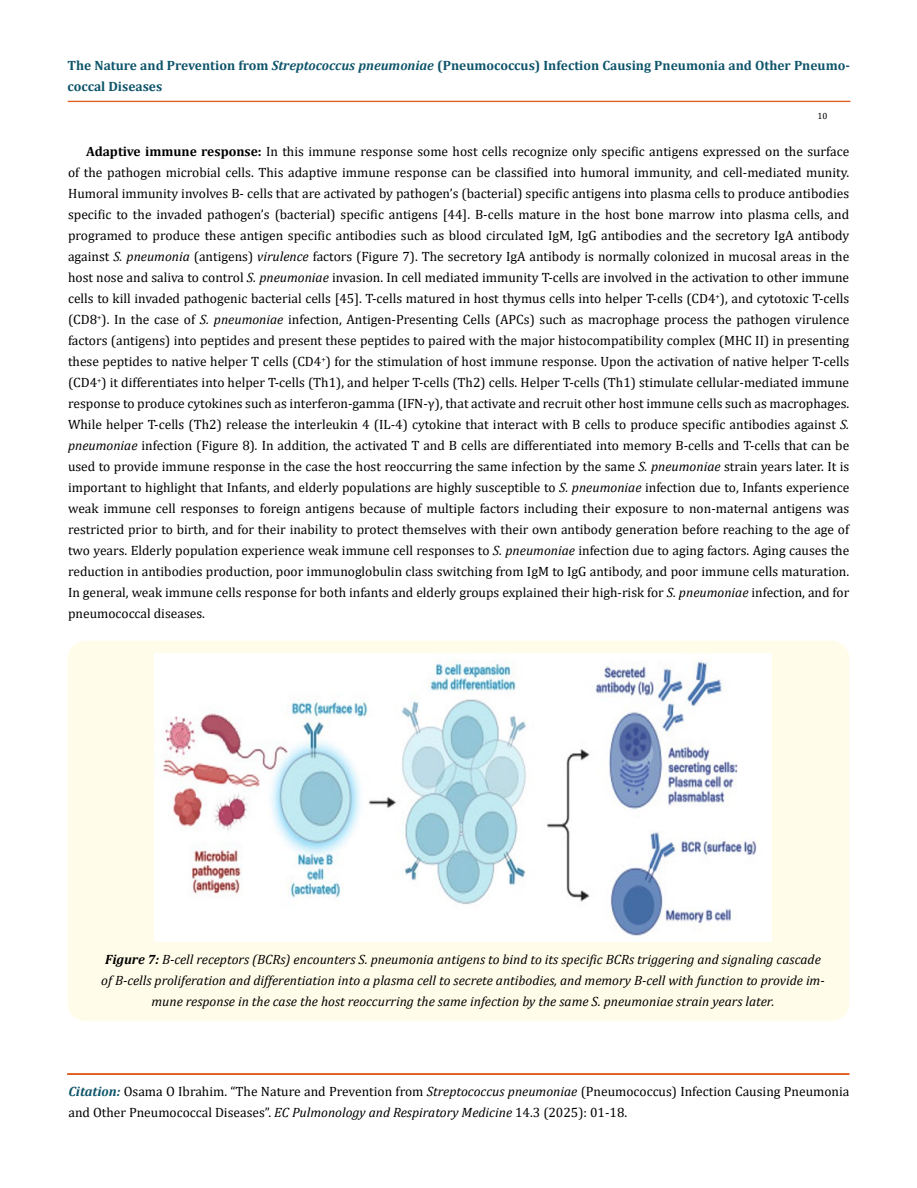
<style>
.page{position:relative;width:917px;height:1188px;background:#fff}
.page>*{position:absolute;margin:0;border:0;box-sizing:border-box;transform-origin:0 0}
.t1{font:13.5px/21px "Cambria";color:#000}
.t2{font:italic 13.5px/21px "Cambria";color:#000;text-align:center}
.t3{font:700 13.5px/21px "Cambria";color:#0e546a}
.t4{font:9px "Cambria";color:#000}
.s1{font-style:italic}
.s2{font-weight:700}
.s3{font-weight:700;font-style:italic;color:#0e546a}
</style>
<div class="page">
<div style="left:68px;top:101px;width:782px;height:1px;border:1px solid #e05d1a"></div>
<div style="left:67px;top:1074px;width:782px;height:1px;border:1px solid #e05d1a"></div>
<div style="left:68px;top:641px;width:781px;height:380px;background:#fffde9;border-radius:18px"></div>
<img style="left:155px;top:654px;width:616px;height:287px">
<p class="t3" style="left:68px;top:54px;width:783px">The Nature and Prevention from <span class="s1">Streptococcus pneumoniae</span> (Pneumococcus) Infection Causing Pneumonia and Other Pneumo&shy;coccal Diseases</p>
<p class="t4" style="left:817px;top:110px;width:11px">10</p>
<p class="t1" style="left:68px;top:141px;width:782px;text-align:justify;text-indent:18px"><span class="s2">Adaptive immune response:</span> In this immune response some host cells recognize only specific antigens expressed on the surface of the pathogen microbial cells. This adaptive immune response can be classified into humoral immunity, and cell-mediated munity.<br>Humoral immunity involves B- cells that are activated by pathogen’s (bacterial) specific antigens into plasma cells to produce antibodies specific to the invaded pathogen’s (bacterial) specific antigens [44]. B-cells mature in the host bone marrow into plasma cells, and programed to produce these antigen specific antibodies such as blood circulated IgM, IgG antibodies and the secretory IgA antibody against <span class="s1">S. pneumonia</span> (antigens) <span class="s1">virulence</span> factors (Figure 7). The secretory IgA antibody is normally colonized in mucosal areas in the host nose and saliva to control <span class="s1">S. pneumoniae</span> invasion. In cell mediated immunity T-cells are involved in the activation to other immune cells to kill invaded pathogenic bacterial cells [45]. T-cells matured in host thymus cells into helper T-cells (CD4<sup>+</sup>), and cytotoxic T-cells (CD8<sup>+</sup>). In the case of <span class="s1">S. pneumoniae</span> infection, Antigen-Presenting Cells (APCs) such as macrophage process the pathogen virulence factors (antigens) into peptides and present these peptides to paired with the major histocompatibility complex (MHC II) in presenting these peptides to native helper T cells (CD4<sup>+</sup>) for the stimulation of host immune response. Upon the activation of native helper T-cells (CD4<sup>+</sup>) it differentiates into helper T-cells (Th1), and helper T-cells (Th2) cells. Helper T-cells (Th1) stimulate cellular-mediated immune response to produce cytokines such as interferon-gamma (IFN-γ), that activate and recruit other host immune cells such as macrophages.<br>While helper T-cells (Th2) release the interleukin 4 (IL-4) cytokine that interact with B cells to produce specific antibodies against <span class="s1">S. pneumoniae</span> infection (Figure 8)<span class="s1">.</span> In addition, the activated T and B cells are differentiated into memory B-cells and T-cells that can be used to provide immune response in the case the host reoccurring the same infection by the same <span class="s1">S. pneumoniae</span> strain years later. It is important to highlight that Infants, and elderly populations are highly susceptible to <span class="s1">S. pneumoniae</span> infection due to, Infants experience weak immune cell responses to foreign antigens because of multiple factors including their exposure to non-maternal antigens was restricted prior to birth, and for their inability to protect themselves with their own antibody generation before reaching to the age of two years. Elderly population experience weak immune cell responses to <span class="s1">S. pneumoniae</span> infection due to aging factors. Aging causes the reduction in antibodies production, poor immunoglobulin class switching from IgM to IgG antibody, and poor immune cells maturation.<br>In general, weak immune cells response for both infants and elderly groups explained their high-risk for <span class="s1">S. pneumoniae</span> infection, and for pneumococcal diseases.</p>
<p class="t2" style="left:101px;top:948px;width:725px"><span class="s2">Figure 7:</span> B-cell receptors (BCRs) encounters S. pneumonia antigens to bind to its specific BCRs triggering and signaling cascade of B-cells proliferation and differentiation into a plasma cell to secrete antibodies, and memory B-cell with function to provide im&shy;mune response in the case the host reoccurring the same infection by the same S. pneumoniae strain years later.</p>
<p class="t1" style="left:68px;top:1081px;width:782px"><span class="s3">Citation:</span> Osama O Ibrahim. “The Nature and Prevention from <span class="s1">Streptococcus pneumoniae</span> (Pneumococcus) Infection Causing Pneumonia and Other Pneumococcal Diseases”. <span class="s1">EC Pulmonology and Respiratory Medicine</span> 14.3 (2025): 01-18.</p>
</div>
